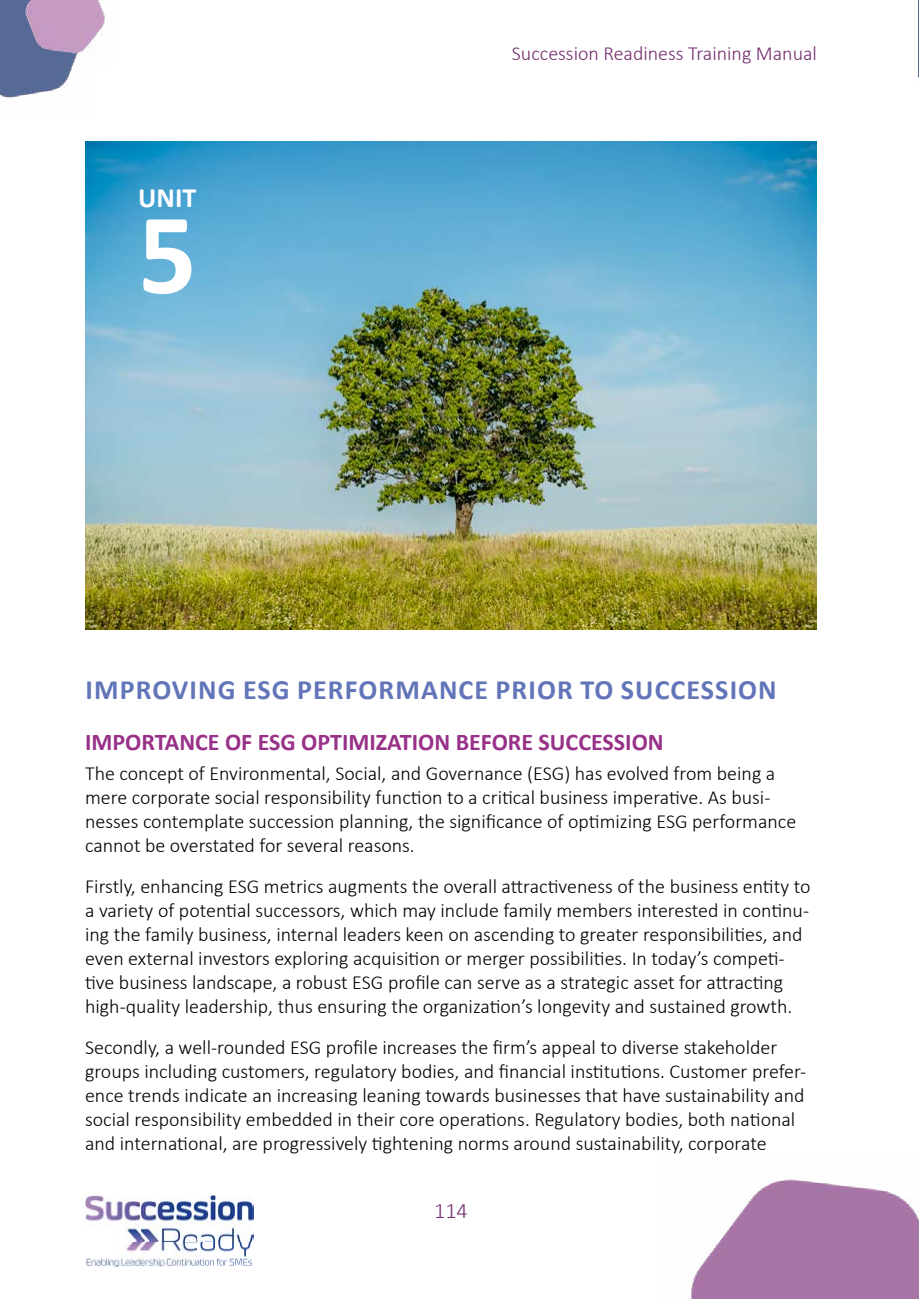
<style>
.page{position:relative;width:919px;height:1299px;background:#fff}
.page>*{position:absolute;margin:0;border:0;box-sizing:border-box;transform-origin:0 0}
.t1{font:700 116px "Calibri";color:#fff}
.t2{font:700 28px "Calibri";letter-spacing:.04em;color:#6175b8}
.t3{font:700 28px "Calibri";color:#fff}
.t4{font:700 24px "Calibri";color:#983188}
.t5{font:300 22px "Calibri";color:#742e6f}
.t6{font:300 20px/24px "Calibri";color:#000}
.t7{font:300 20px "Calibri";color:#742e6f}
</style>
<div class="page">
<img style="left:0;top:0;width:76px;height:98px">
<img style="left:16px;top:0;width:89px;height:66px">
<img style="left:918px;top:0;width:1px;height:78px">
<img style="left:691px;top:1179px;width:227px;height:119px">
<img style="left:85px;top:1195px;width:168px;height:71px">
<img style="left:85px;top:142px;width:731px;height:487px">
<h2 class="t3" style="left:138px;top:180px;width:60px">UNIT</h2>
<h1 class="t1" style="left:138px;top:182px;width:60px">5</h1>
<p class="t7" style="left:512px;top:41px;width:306px">Succession Readiness Training Manual</p>
<h2 class="t2" style="left:86px;top:672px;width:692px">IMPROVING ESG PERFORMANCE PRIOR TO SUCCESSION</h2>
<p class="t4" style="left:85px;top:727px;width:580px">IMPORTANCE OF ESG OPTIMIZATION BEFORE SUCCESSION</p>
<p class="t6" style="left:85px;top:761px;width:712px">The concept of Environmental, Social, and Governance (ESG) has evolved from being a mere corporate social responsibility function to a critical business imperative. As busi&shy;nesses contemplate succession planning, the significance of optimizing ESG performance cannot be overstated for several reasons.</p>
<p class="t6" style="left:85px;top:874px;width:727px">Firstly, enhancing ESG metrics augments the overall attractiveness of the business entity to a variety of potential successors, which may include family members interested in continu&shy;ing the family business, internal leaders keen on ascending to greater responsibilities, and even external investors exploring acquisition or merger possibilities. In today’s competi&shy;tive business landscape, a robust ESG profile can serve as a strategic asset for attracting high-quality leadership, thus ensuring the organization’s longevity and sustained growth.</p>
<p class="t6" style="left:85px;top:1035px;width:722px">Secondly, a well-rounded ESG profile increases the firm’s appeal to diverse stakeholder groups including customers, regulatory bodies, and financial institutions. Customer prefer&shy;ence trends indicate an increasing leaning towards businesses that have sustainability and social responsibility embedded in their core operations. Regulatory bodies, both national and international, are progressively tightening norms around sustainability, corporate</p>
<p class="t5" style="left:434px;top:1196px;width:35px">114</p>
</div>
